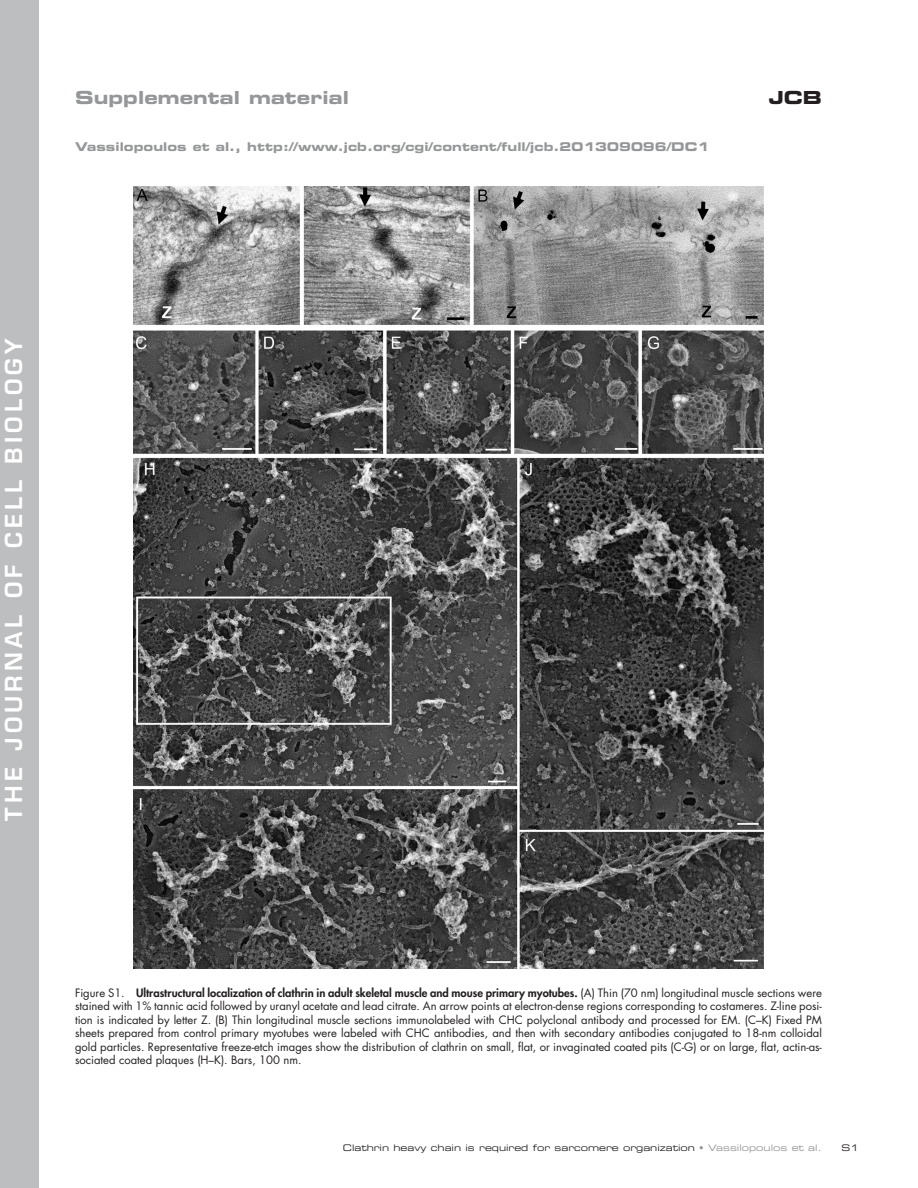
<style>
.page{position:relative;width:918px;height:1188px;background:#fff}
.page>*{position:absolute;margin:0;border:0;box-sizing:border-box;transform-origin:0 0}
.t1{font:600 22.8px "Eurostile LT Std";letter-spacing:.18em;color:#fff}
.t2{font:18px "Eurostile LT Std Bold Ex 2";letter-spacing:.005em;color:#949698}
.t3{font:18px "Eurostile LT Std Bold Ex 2";color:#231f20}
.t4{font:12px "Eurostile LT Std Bold Ex 2";letter-spacing:.005em;color:#949698}
.t5{font:11.25px/13.5px "Futura Std";color:#231f20;text-align:justify}
.t6{font:9px "Eurostile LT Std Ex 2";color:#231f20}
.s1{font-weight:800}
.s2{color:#949698}
</style>
<div class="page">
<div style="left:0;top:0;width:39px;height:1188px;background:#bcbec0"></div>
<img style="left:134px;top:186px;width:629px;height:783px">
<h2 class="t2" style="left:75px;top:84px;width:275px">Supplemental material</h2>
<h2 class="t3" style="left:769px;top:84px;width:55px">JCB</h2>
<p class="t4" style="left:75px;top:138px;width:636px">Vassilopoulos et al., http://www.jcb.org/cgi/content/full/jcb.201309096/DC1</p>
<h1 class="t1" style="left:-1px;top:821px;width:484px;rotate:-90deg">THE JOURNAL OF CELL BIOLOGY</h1>
<p class="t5" style="left:75px;top:986px;width:749px">Figure S1. <span class="s1">Ultrastructural localization of clathrin in adult skeletal muscle and mouse primary myotubes.</span> (A) Thin (70 nm) longitudinal muscle sections were stained with 1% tannic acid followed by uranyl acetate and lead citrate. An arrow points at electron-dense regions corresponding to costameres. Z-line posi&shy;tion is indicated by letter Z. (B) Thin longitudinal muscle sections immunolabeled with CHC polyclonal antibody and processed for EM. (C–K) Fixed PM sheets prepared from control primary myotubes were labeled with CHC antibodies, and then with secondary antibodies conjugated to 18-nm colloidal gold particles. Representative freeze-etch images show the distribution of clathrin on small, flat, or invaginated coated pits (C-G) or on large, flat, actin-as&shy;sociated coated plaques (H–K). Bars, 100 nm.</p>
<p class="t6" style="left:343px;top:1142px;width:481px">Clathrin heavy chain is required for sarcomere organization <span class="s2">• Vassilopoulos et al.</span></p>
<p class="t6" style="left:842px;top:1142px;width:19px">S1</p>
</div>
